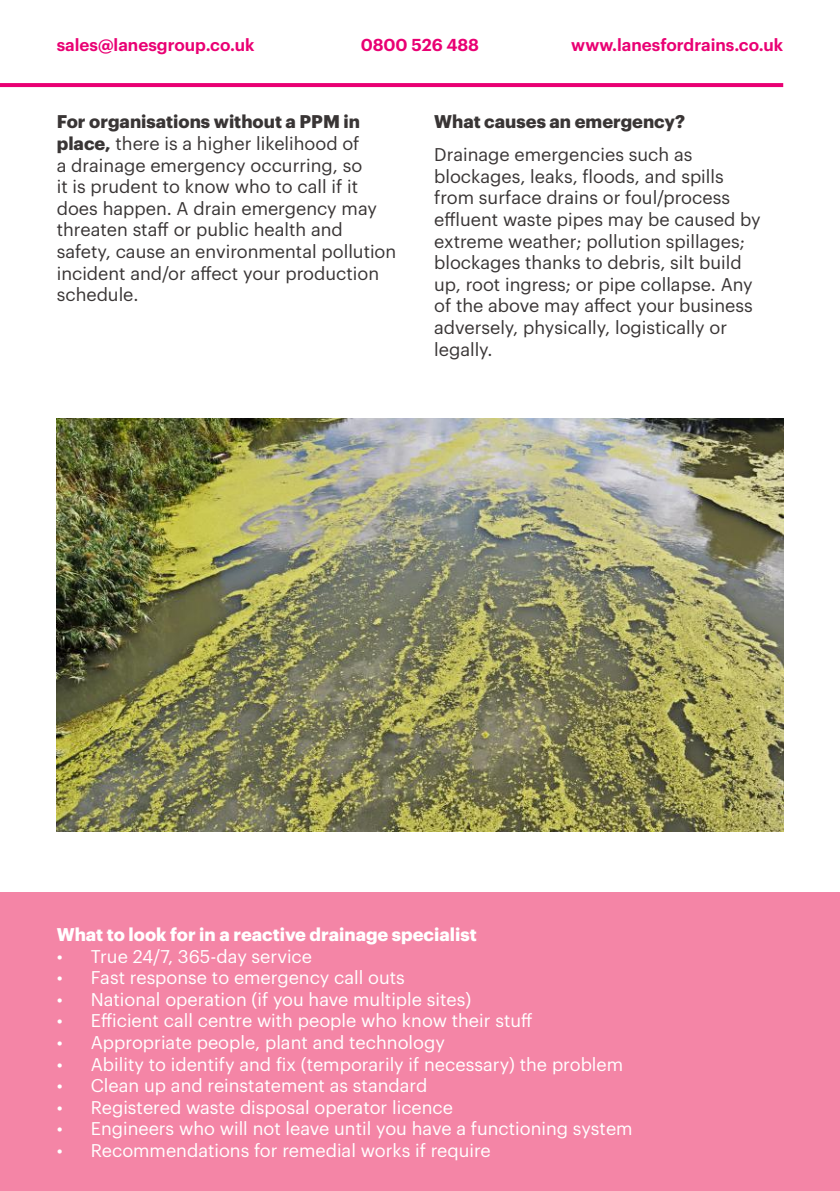
<style>
.page{position:relative;width:840px;height:1191px;background:#fff}
.page>*{position:absolute;margin:0;border:0;box-sizing:border-box;transform-origin:0 0}
.t1{font:18px/21.6px "Graphik";color:#393535}
.t2{font:18px "Graphik";color:#fff}
.t3{font:700 18px "Graphik";color:#fff}
.t4{font:700 18px "Graphik";color:#393535}
.t5{font:600 17px "Graphik";color:#e90073}
.s1{font-weight:700}
</style>
<div class="page">
<svg style="left:0;top:83px;width:782px;height:4px;background:#e90475"></svg>
<img style="left:57px;top:418px;width:725px;height:413px">
<div style="left:0;top:892px;width:839px;height:299px;background:#f485a6"></div>
<p class="t5" style="left:57px;top:32px;width:199px">sales@lanesgroup.co.uk</p>
<p class="t5" style="left:571px;top:32px;width:213px">www.lanesfordrains.co.uk</p>
<p class="t5" style="left:360px;top:32px;width:120px">0800 526 488</p>
<p class="t1" style="left:57px;top:109px;width:341px"><span class="s1">For organisations without a PPM in place,</span> there is a higher likelihood of<br>a drainage emergency occurring, so<br>it is prudent to know who to call if it does happen. A drain emergency may threaten staff or public health and safety, cause an environmental pollution incident and/or affect your production schedule.</p>
<p class="t4" style="left:434px;top:108px;width:252px">What causes an emergency?</p>
<p class="t1" style="left:434px;top:142px;width:328px">Drainage emergencies such as blockages, leaks, floods, and spills from surface drains or foul/process effluent waste pipes may be caused by extreme weather; pollution spillages; blockages thanks to debris, silt build up, root ingress; or pipe collapse. Any of the above may affect your business adversely, physically, logistically or legally.</p>
<p class="t3" style="left:57px;top:920px;width:421px">What to look for in a reactive drainage specialist</p>
<p class="t2" style="left:57px;top:942px;width:257px">• True 24/7, 365-day service</p>
<p class="t2" style="left:57px;top:964px;width:349px">• Fast response to emergency call outs</p>
<p class="t2" style="left:57px;top:985px;width:416px">• National operation (if you have multiple sites)</p>
<p class="t2" style="left:57px;top:1007px;width:477px">• Efficient call centre with people who know their stuff</p>
<p class="t2" style="left:57px;top:1029px;width:389px">• Appropriate people, plant and technology</p>
<p class="t2" style="left:57px;top:1050px;width:567px">• Ability to identify and fix (temporarily if necessary) the problem</p>
<p class="t2" style="left:57px;top:1072px;width:372px">• Clean up and reinstatement as standard</p>
<p class="t2" style="left:57px;top:1093px;width:397px">• Registered waste disposal operator licence</p>
<p class="t2" style="left:57px;top:1115px;width:577px">• Engineers who will not leave until you have a functioning system</p>
<p class="t2" style="left:57px;top:1137px;width:435px">• Recommendations for remedial works if require</p>
</div>
